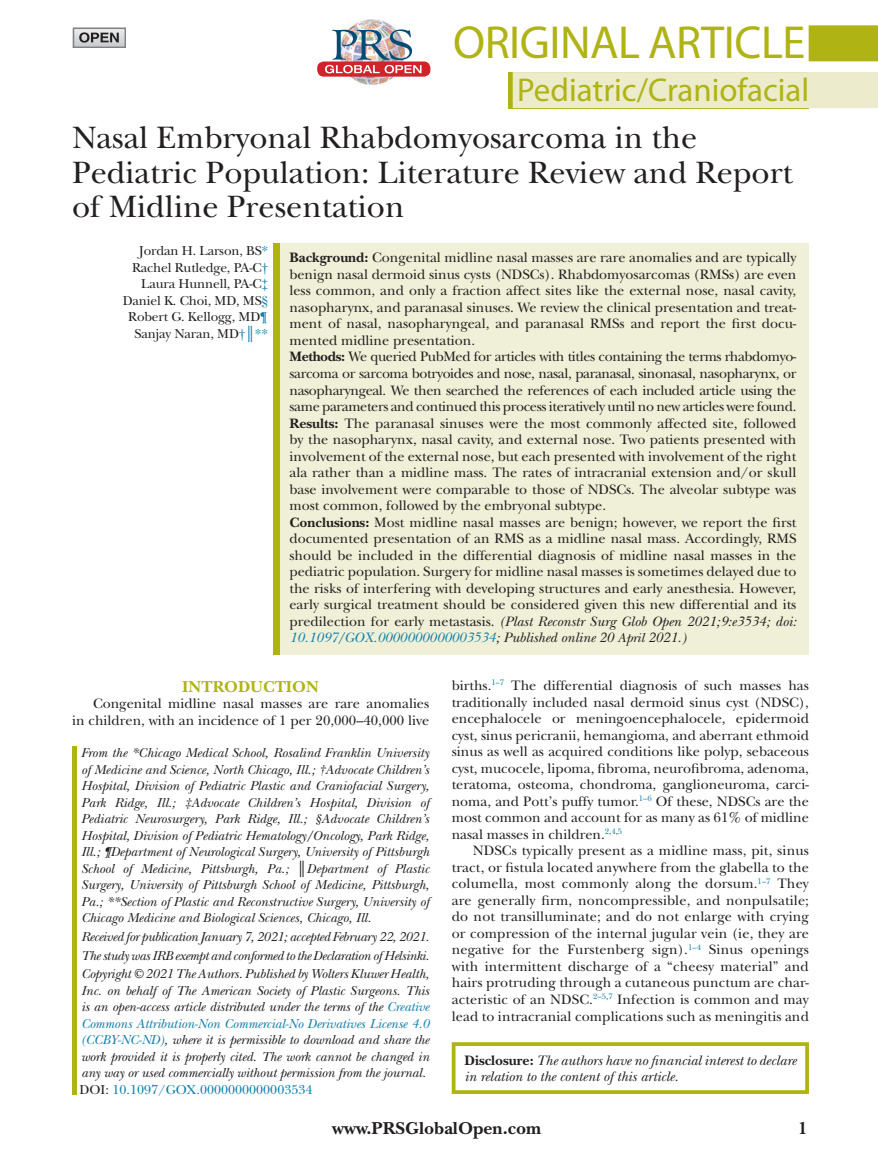
<style>
.page{position:relative;width:878px;height:1175px;background:#fff}
.page>*{position:absolute;margin:0;border:0;box-sizing:border-box;transform-origin:0 0}
.t1{font:46.5px "Myriad Pro";letter-spacing:-.01em;color:#afb314}
.t2{font:33px "Myriad Pro";color:#afb314}
.t3{font:32.25px/34.5px "New Baskerville Std";color:#231f20}
.t4{font:700 18px "New Baskerville Std";color:#231f20}
.t5{font:700 16.5px "New Baskerville Std";color:#afb314}
.t6{font:14.25px/16.5px "New Baskerville Std";color:#231f20;text-align:justify}
.t7{font:italic 14.25px/16.5px "New Baskerville Std";color:#231f20}
.t8{font:italic 13.5px/16.5px "New Baskerville Std";letter-spacing:-.005em;color:#231f20;text-align:justify}
.t9{font:13.5px/16.5px "New Baskerville Std";letter-spacing:-.01em;color:#231f20;text-align:right}
.s1{color:#0f7eac}
.s2{font-family:"STIX General";color:#0f7eac}
.s3{font-weight:700}
.s4{font-style:italic}
.s5{font-style:italic;color:#0f7eac}
.s6{font-style:italic;font-size:13.5px}
.s7{font-family:"STIX General"}
.s8{font-style:normal}
.s9{font-style:normal;color:#0f7eac}
.s10{font-weight:700;font-style:normal}
</style>
<div class="page">
<div style="left:73px;top:28px;width:52px;height:20px;border:2px solid #808285"></div>
<svg style="left:79px;top:32px;width:40px;height:11px"></svg>
<div style="left:452px;top:1042px;width:356px;height:52px;border:4px solid #afb314"></div>
<div style="left:512px;top:72px;width:366px;height:36px;background:#ececcc"></div>
<hr style="left:72px;top:746px;width:4px;height:182px;background:#afb314">
<hr style="left:72px;top:928px;width:4px;height:18px;background:#afb314">
<hr style="left:72px;top:946px;width:4px;height:19px;background:#afb314">
<hr style="left:72px;top:965px;width:4px;height:118px;background:#afb314">
<hr style="left:72px;top:1081px;width:4px;height:13px;background:#afb314">
<div style="left:274px;top:126px;width:534px;height:529px;background:#eff0d7"></div>
<div style="left:274px;top:240px;width:6px;height:109px;background:#afb314"></div>
<div style="left:274px;top:339px;width:6px;height:76px;background:#afb314"></div>
<div style="left:274px;top:405px;width:6px;height:109px;background:#afb314"></div>
<div style="left:274px;top:504px;width:6px;height:151px;background:#afb314"></div>
<div style="left:72px;top:126px;width:736px;height:116px;background:#fff"></div>
<div style="left:808px;top:25px;width:70px;height:36px;background:#afb314"></div>
<img style="left:348px;top:20px;width:48px;height:64px">
<svg style="left:317px;top:61px;width:113px;height:16px"></svg>
<img style="left:325px;top:29px;width:96px;height:44px">
<h1 class="t1" style="left:453px;top:14px;width:354px">Original Article</h1>
<h2 class="t2" style="left:517px;top:69px;width:293px">Pediatric/Craniofacial</h2>
<h3 class="t3" style="left:72px;top:121px;width:722px">Nasal Embryonal Rhabdomyosarcoma in the<br>Pediatric Population: Literature Review and Report of Midline Presentation</h3>
<p class="t9" style="left:123px;top:243px;width:147px">Jordan H. Larson, BS<span class="s1">*<br></span>Rachel Rutledge, PA-C<span class="s1">†<br></span>Laura Hunnell, PA-C<span class="s1">‡<br></span>Daniel K. Choi, MD, MS<span class="s1">§<br></span>Robert G. Kellogg, MD<span class="s1">¶<br></span>Sanjay Naran, MD<span class="s1">†</span><span class="s2">║</span><span class="s1">**</span></p>
<p class="t6" style="left:289px;top:250px;width:508px;text-align:left"><span class="s3">Background:</span> Congenital midline nasal masses are rare anomalies and are typically benign nasal dermoid sinus cysts (NDSCs). Rhabdomyosarcomas (RMSs) are even less common, and only a fraction affect sites like the external nose, nasal cavity, nasopharynx, and paranasal sinuses. We review the clinical presentation and treat&shy;ment of nasal, nasopharyngeal, and paranasal RMSs and report the first docu&shy;mented midline presentation.<br><span class="s3">Methods:</span> We queried PubMed for articles with titles containing the terms rhabdomyo&shy;sarcoma or sarcoma botryoides and nose, nasal, paranasal, sinonasal, nasopharynx, or nasopharyngeal. We then searched the references of each included article using the same parameters and continued this process iteratively until no new articles were found.<br><span class="s3">Results:</span> The paranasal sinuses were the most commonly affected site, followed by the nasopharynx, nasal cavity, and external nose. Two patients presented with involvement of the external nose, but each presented with involvement of the right ala rather than a midline mass. The rates of intracranial extension and/or skull base involvement were comparable to those of NDSCs. The alveolar subtype was most common, followed by the embryonal subtype.<br><span class="s3">Conclusions:</span> Most midline nasal masses are benign; however, we report the first documented presentation of an RMS as a midline nasal mass. Accordingly, RMS should be included in the differential diagnosis of midline nasal masses in the pediatric population. Surgery for midline nasal masses is sometimes delayed due to the risks of interfering with developing structures and early anesthesia. However, early surgical treatment should be considered given this new differential and its predilection for early metastasis. <span class="s4">(Plast Reconstr Surg Glob Open 2021;9:e3534; doi:<br></span><span class="s5">10.1097/GOX.0000000000003534</span><span class="s4">; Published online 20</span> <span class="s6">April</span> <span class="s4">2021.)</span></p>
<p class="t5" style="left:182px;top:676px;width:138px">INTRODUCTION</p>
<p class="t6" style="left:72px;top:695px;width:359px;text-align:right">Congenital midline nasal masses are rare anomalies<br>in children, with an incidence of 1 per 20,000–40,000 live</p>
<p class="t8" style="left:81px;top:744px;width:350px">From the *Chicago Medical School, Rosalind Franklin University of Medicine and Science, North Chicago, Ill.; †Advocate Children’s Hospital, Division of Pediatric Plastic and Craniofacial Surgery, Park Ridge, Ill.; ‡Advocate Children’s Hospital, Division of Pediatric Neurosurgery, Park Ridge, Ill.; §Advocate Children’s Hospital, Division of Pediatric Hematology/Oncology, Park Ridge, Ill.; ¶Department of Neurological Surgery, University of Pittsburgh School of Medicine, Pittsburgh, Pa.; <span class="s7">║</span>Department of Plastic Surgery, University of Pittsburgh School of Medicine, Pittsburgh, Pa.; **Section of Plastic and Reconstructive Surgery, University of Chicago Medicine and Biological Sciences, Chicago, Ill.</p>
<p class="t8" style="left:81px;top:927px;width:350px;line-height:18.8px">Received for publication January 7, 2021; accepted February 22, 2021.<br>The study was IRB exempt and conformed to the Declaration of Helsinki.<br>Copyright © 2021 The Authors. Published by Wolters Kluwer Health,</p>
<p class="t8" style="left:80px;top:982px;width:351px;text-align:left">Inc. on behalf of The American Society of Plastic Surgeons. This is an open-access article distributed under the terms of the <span class="s1">Creative Commons Attribution-Non Commercial-No Derivatives License 4.0 (CCBY-NC-ND)</span>, where it is permissible to download and share the work provided it is properly cited. The work cannot be changed in any way or used commercially without permission from the journal.<br><span class="s8">DOI:</span> <span class="s9">10.1097/GOX.0000000000003534</span></p>
<p class="t6" style="left:451px;top:677px;width:359px">births.<sup>1–7</sup> The differential diagnosis of such masses has traditionally included nasal dermoid sinus cyst (NDSC), encephalocele or meningoencephalocele, epidermoid cyst, sinus pericranii, hemangioma, and aberrant ethmoid sinus as well as acquired conditions like polyp, sebaceous cyst, mucocele, lipoma, fibroma, neurofibroma, adenoma, teratoma, osteoma, chondroma, ganglioneuroma, carci&shy;noma, and Pott’s puffy tumor.<sup>1–6</sup> Of these, NDSCs are the most common and account for as many as 61% of midline nasal masses in children.<sup>2</sup><sup>,</sup><sup>4</sup><sup>,</sup><sup>5</sup></p>
<p class="t6" style="left:451px;top:842px;width:359px;text-indent:21px">NDSCs typically present as a midline mass, pit, sinus tract, or fistula located anywhere from the glabella to the columella, most commonly along the dorsum.<sup>1–7</sup> They are generally firm, noncompressible, and nonpulsatile; do not transilluminate; and do not enlarge with crying or compression of the internal jugular vein (ie, they are negative for the Furstenberg sign).<sup>1–4</sup> Sinus openings with intermittent discharge of a “cheesy material” and hairs protruding through a cutaneous punctum are char&shy;acteristic of an NDSC.<sup>2–5</sup><sup>,</sup><sup>7</sup> Infection is common and may lead to intracranial complications such as meningitis and</p>
<p class="t7" style="left:464px;top:1051px;width:333px"><span class="s10">Disclosure:</span> The authors have no financial interest to declare in relation to the content of this article.</p>
<p class="t4" style="left:332px;top:1118px;width:210px">www.PRSGlobalOpen.com</p>
<p class="t4" style="left:798px;top:1118px;width:11px">1</p>
</div>
